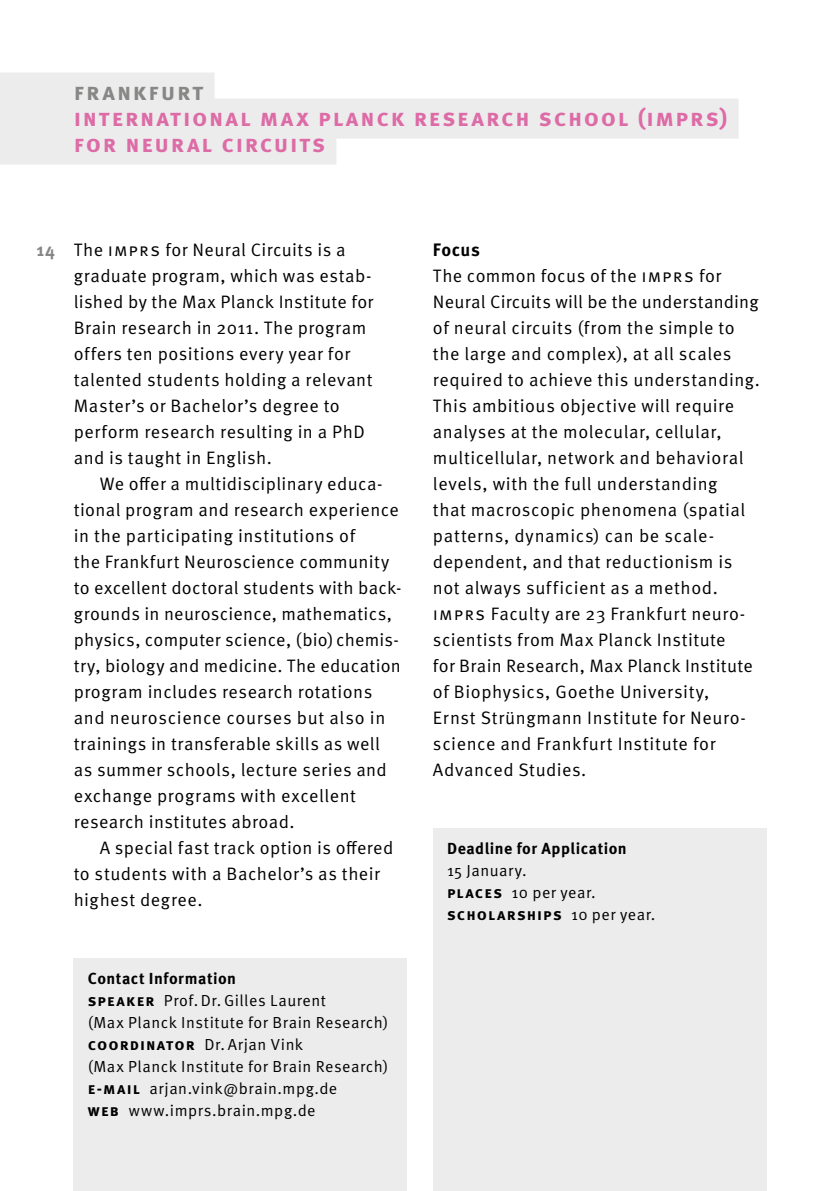
<style>
.page{position:relative;width:840px;height:1191px;background:#fff}
.page>*{position:absolute;margin:0;border:0;box-sizing:border-box;transform-origin:0 0}
.t1{font:700 24px/26px "Meta Pro";letter-spacing:.07em;color:#dd6ba6}
.t2{font:700 24px "Meta Pro";letter-spacing:.085em;color:#878786}
.t3{font:18px/26px "Meta Pro Norm";letter-spacing:.025em;color:#000}
.t4{font:700 18px "Meta Pro";color:#000}
.t5{font:700 18px "Meta Pro";color:#878786}
.t6{font:16px/22px "Meta Pro Norm";letter-spacing:.03em;color:#000}
.t7{font:700 16px "Meta Pro";letter-spacing:.045em;color:#000}
.t8{font:700 16px "Meta Pro";letter-spacing:.07em;color:#000}
.s1{font-family:"Meta Pro";font-weight:700}
.s2{font-family:"Meta Pro Norm";font-weight:400}
</style>
<div class="page">
<div style="left:0;top:72px;width:214px;height:40px;background:#ececed"></div>
<div style="left:0;top:98px;width:738px;height:40px;background:#ececed"></div>
<div style="left:0;top:124px;width:336px;height:40px;background:#ececed"></div>
<div style="left:74px;top:958px;width:333px;height:233px;background:#ececed"></div>
<div style="left:433px;top:828px;width:332px;height:363px;background:#ececed"></div>
<h1 class="t2" style="left:74px;top:73px;width:131px">Frankfurt</h1>
<h1 class="t1" style="left:74px;top:103px;width:655px">International Max Planck Research School (IM PRS) for N eural Circuits</h1>
<p class="t5" style="left:37px;top:235px;width:20px">14</p>
<p class="t3" style="left:74px;top:235px;width:301px">The IMPRS for Neural Circuits is a graduate program, which was estab&shy;lished by the Max Planck Institute for Brain research in 2011. The program offers ten positions every year for talented students holding a relevant Master’s or Bachelor’s degree to perform research resulting in a PhD and is taught in English.</p>
<p class="t3" style="left:74px;top:469px;width:329px;text-indent:26px">We offer a multidisciplinary educa&shy;tional program and research experience in the participating institutions of<br>the Frankfurt Neuroscience community to excellent doctoral students with back&shy;grounds in neuroscience, mathematics, physics, computer science, (bio) chemis&shy;try, biology and medicine. The education program includes research rotations and neuroscience courses but also in trainings in transferable skills as well as summer schools, lecture series and exchange programs with excellent research institutes abroad.</p>
<p class="t3" style="left:74px;top:833px;width:321px;text-indent:26px">A special fast track option is offered to students with a Bachelor’s as their highest degree.</p>
<p class="t7" style="left:88px;top:966px;width:150px">Contact Information</p>
<p class="t6" style="left:88px;top:988px;width:302px"><span class="s1">Speaker</span> Prof. Dr. Gilles Laurent<br>(Max Planck Institute for Brain Research)<br><span class="s1">Coordinator</span> Dr.Arjan Vink<br>(Max Planck Institute for Brain Research)<br><span class="s1">E-mail</span> arjan.vink@brain.mpg.de<br><span class="s1">Web</span> www.imprs.brain.mpg.de</p>
<p class="t4" style="left:433px;top:235px;width:48px">Focus</p>
<p class="t3" style="left:433px;top:261px;width:328px">The common focus of the IMPRS for Neural Circuits will be the understanding of neural circuits (from the simple to the large and complex), at all scales required to achieve this understanding.<br>This ambitious objective will require analyses at the molecular, cellular, multicellular, network and behavioral levels, with the full understanding<br>that macroscopic phenomena (spatial patterns, dynamics) can be scale-- dependent, and that reductionism is not always sufficient as a method.<br>IMPRS Faculty are 23 Frankfurt neuro&shy;scientists from Max Planck Institute<br>for Brain Research, Max Planck Institute of Biophysics, Goethe University,<br>Ernst Strüngmann Institute for Neuro&shy;science and Frankfurt Institute for Advanced Studies.</p>
<p class="t7" style="left:447px;top:836px;width:181px">Deadline for Application</p>
<p class="t6" style="left:447px;top:858px;width:150px">15 January.<br><span class="s1">Places</span> 10 per year.</p>
<p class="t8" style="left:447px;top:902px;width:210px">Scholarships <span class="s2">10 per year.</span></p>
</div>
